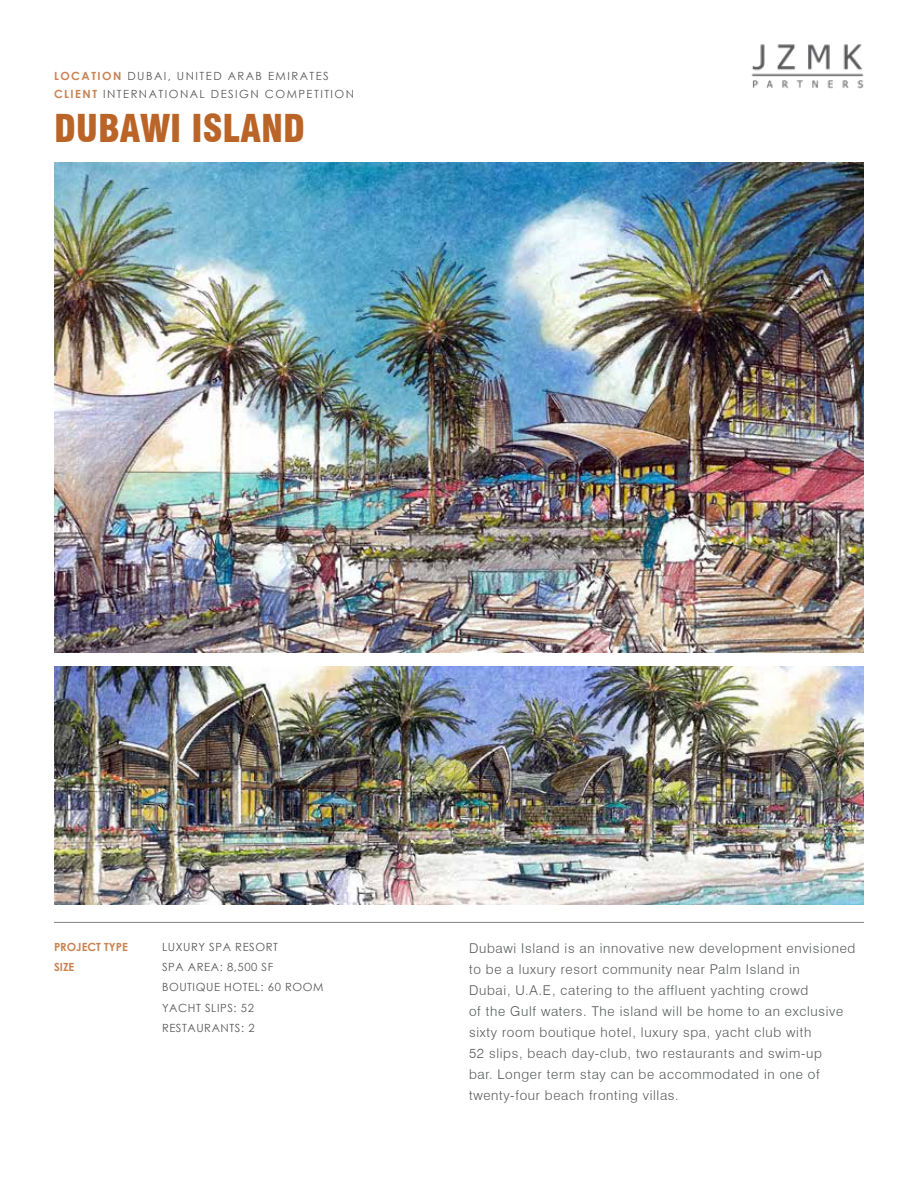
<style>
.page{position:relative;width:918px;height:1188px;background:#fff}
.page>*{position:absolute;margin:0;border:0;box-sizing:border-box;transform-origin:0 0}
.t1{font:900 condensed 37.5px "Swiss 721 BT";color:#ba6428}
.t2{font:300 13.5px/21px "Swiss 721 BT";letter-spacing:.05em;color:#585a5b}
.t3{font:11.25px/20.2px "Century Gothic";letter-spacing:.05em;color:#58595b}
.t4{font:11.25px/18px "Century Gothic";letter-spacing:.13em;color:#58595b}
.t5{font:700 11.25px "Century Gothic";color:#c88353}
.s1{font-weight:700;color:#c88353}
</style>
<div class="page">
<img style="left:751px;top:44px;width:113px;height:45px">
<hr style="left:54px;top:922px;width:810px;height:1px;background:#808285">
<img style="left:54px;top:162px;width:810px;height:490px">
<img style="left:54px;top:666px;width:810px;height:238px">
<p class="t4" style="left:54px;top:67px;width:302px"><span class="s1">LOCATION</span> DUBAI, UNITED ARAB EMIRATES<br><span class="s1">CLIENT</span> INTERNATIONAL DESIGN COMPETITION</p>
<h1 class="t1" style="left:54px;top:106px;width:253px">DUBAWI ISLAND</h1>
<p class="t5" style="left:54px;top:938px;width:76px">PROJECT TYPE</p>
<p class="t3" style="left:162px;top:936px;width:117px">LUXURY SPA RESORT</p>
<p class="t5" style="left:54px;top:958px;width:22px">SIZE</p>
<p class="t3" style="left:162px;top:957px;width:163px">SPA AREA: 8,500 SF<br>BOUTIQUE HOTEL: 60 ROOM<br>YACHT SLIPS: 52<br>RESTAURANTS: 2</p>
<p class="t2" style="left:469px;top:937px;width:388px">Dubawi Island is an innovative new development envisioned to be a luxury resort community near Palm Island in<br>Dubai, U.A.E, catering to the affluent yachting crowd<br>of the Gulf waters. The island will be home to an exclusive sixty room boutique hotel, luxury spa, yacht club with<br>52 slips, beach day-club, two restaurants and swim-up<br>bar. Longer term stay can be accommodated in one of twenty-four beach fronting villas.</p>
</div>
